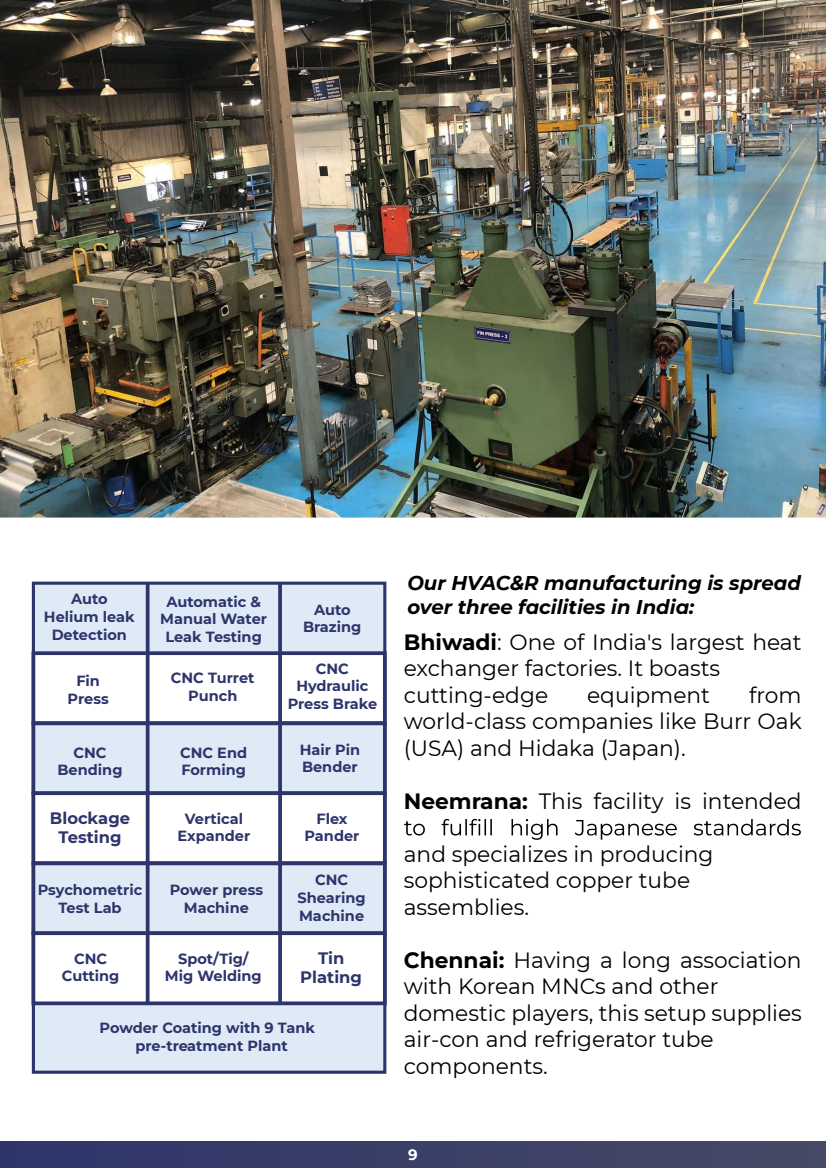
<style>
.page{position:relative;width:826px;height:1168px;background:#fff}
.page>*{position:absolute;margin:0;border:0;box-sizing:border-box;transform-origin:0 0}
.t1{font:22.06px/26.5px "Montserrat";color:#000}
.t2{font:italic 700 19.88px/23.9px "Montserrat";color:#000}
.t3{font:700 16.56px/19px "Montserrat";color:#2d356b;text-align:center}
.t4{font:700 15px "Montserrat";color:#fff}
.t5{font:700 14.69px/17.6px "Montserrat";color:#2d356b;text-align:center}
.s1{font-weight:700}
</style>
<div class="page">
<div style="left:0;top:1140px;width:826px;height:27px;background:#3a3f68"></div>
<svg style="left:404px;top:818px;width:396px;height:21px"></svg>
<img style="left:0;top:0;width:826px;height:517px">
<div style="left:32px;top:581px;width:354px;height:492px;background:#deebf7;border:3px solid #2c356b"></div>
<div style="left:32px;top:651px;width:355px;height:74px;background:#fff;border:4px solid #2d356b"></div>
<div style="left:32px;top:721px;width:355px;height:74px;border:4px solid #2d356b"></div>
<div style="left:32px;top:791px;width:355px;height:74px;background:#fff;border:4px solid #2d356b"></div>
<div style="left:32px;top:861px;width:355px;height:73px;border:4px solid #2d356b"></div>
<div style="left:32px;top:931px;width:355px;height:73px;background:#fff;border:4px solid #2d356b"></div>
<hr style="left:146px;top:583px;width:3px;height:420px;background:#2d356b">
<svg style="left:278px;top:583px;width:4px;height:420px;background:#373f73"></svg>
<p class="t5" style="left:44px;top:589px;width:92px">Auto<br>Helium leak<br>Detection</p>
<p class="t5" style="left:160px;top:591px;width:108px">Automatic &amp;<br>Manual Water<br>Leak Testing</p>
<p class="t5" style="left:303px;top:599px;width:60px">Auto<br>Brazing</p>
<p class="t5" style="left:288px;top:658px;width:91px">CNC<br>Hydraulic<br>Press Brake</p>
<p class="t5" style="left:300px;top:739px;width:62px;text-align:left">Hair Pin<br>Bender</p>
<p class="t5" style="left:171px;top:668px;width:85px">CNC Turret<br>Punch</p>
<p class="t5" style="left:68px;top:671px;width:43px">Fin<br>Press</p>
<p class="t5" style="left:180px;top:742px;width:68px;text-align:left">CNC End<br>Forming</p>
<p class="t5" style="left:57px;top:742px;width:66px">CNC<br>Bending</p>
<p class="t3" style="left:50px;top:807px;width:82px">Blockage<br>Testing</p>
<p class="t5" style="left:38px;top:880px;width:106px">Psychometric<br>Test Lab</p>
<p class="t5" style="left:170px;top:880px;width:95px">Power press<br>Machine</p>
<p class="t5" style="left:297px;top:870px;width:70px">CNC<br>Shearing<br>Machine</p>
<p class="t5" style="left:62px;top:948px;width:59px">CNC<br>Cutting</p>
<p class="t5" style="left:165px;top:948px;width:98px">Spot/Tig/<br>Mig Welding</p>
<p class="t5" style="left:100px;top:1018px;width:217px">Powder Coating with 9 Tank pre-treatment Plant</p>
<p class="t5" style="left:178px;top:808px;width:74px">Vertical<br>Expander</p>
<p class="t5" style="left:304px;top:808px;width:56px">Flex<br>Pander</p>
<p class="t3" style="left:300px;top:947px;width:63px">Tin<br>Plating</p>
<p class="t2" style="left:407px;top:570px;width:395px">Our HVAC&amp;R manufacturing is spread over three facilities in India:</p>
<p class="t1" style="left:404px;top:628px;width:399px"><span class="s1">Bhiwadi</span>: One of India's largest heat exchanger factories. It boasts cutting-edge</p>
<p class="t1" style="left:404px;top:680px;width:399px;text-align:justify;text-indent:345px">from world-class companies like Burr Oak (USA) and Hidaka (Japan).</p>
<p class="t1" style="left:404px;top:786px;width:399px"><span class="s1">Neemrana:</span> This facility is intended</p>
<p class="t1" style="left:404px;top:839px;width:311px">and specializes in producing sophisticated copper tube assemblies.</p>
<p class="t1" style="left:404px;top:945px;width:399px"><span class="s1">Chennai:</span> Having a long association with Korean MNCs and other domestic players, this setup supplies air-con and refrigerator tube components.</p>
<p class="t1" style="left:587px;top:680px;width:124px">equipment</p>
<p class="t4" style="left:408px;top:1143px;width:11px">9</p>
</div>
